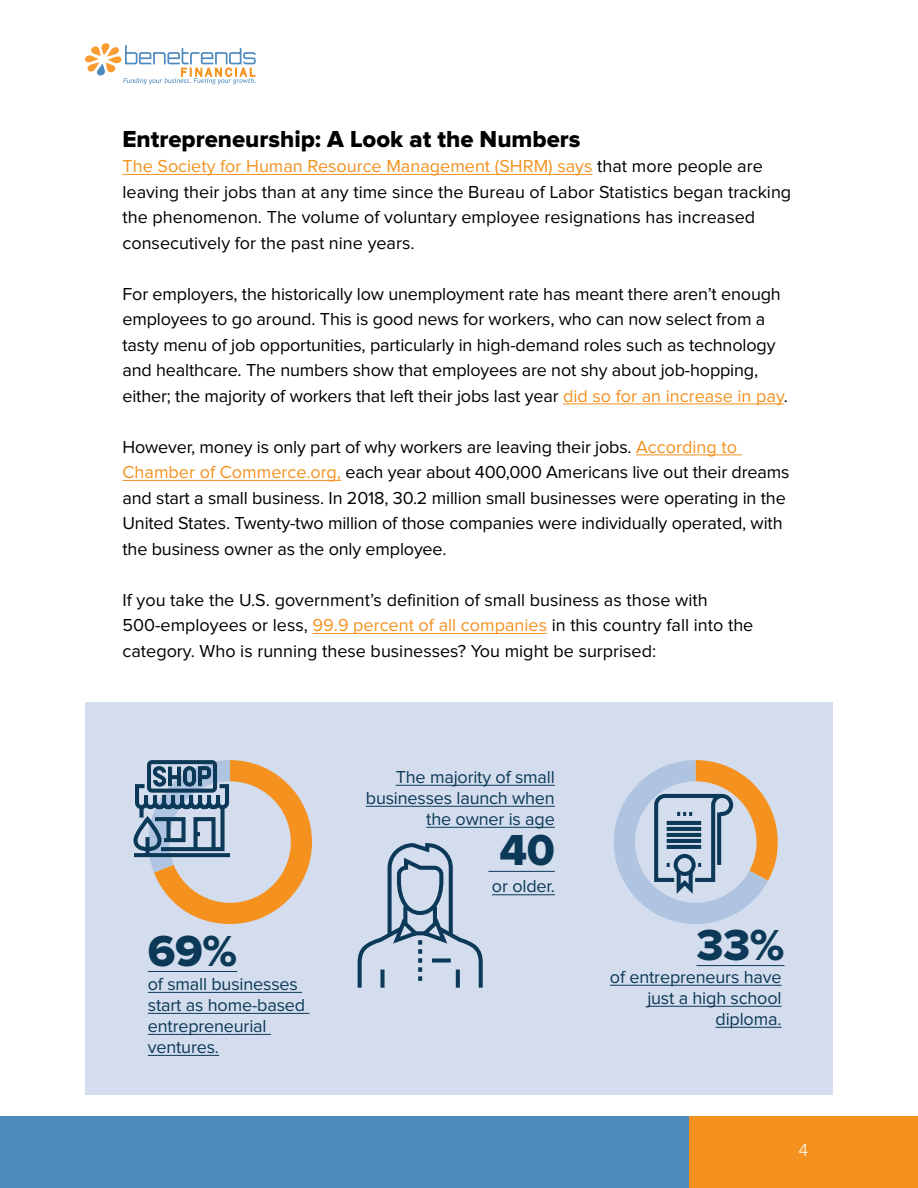
<style>
.page{position:relative;width:918px;height:1188px;background:#fff}
.page>*{position:absolute;margin:0;border:0;box-sizing:border-box;transform-origin:0 0}
.t1{font:45px "Proxima Nova Extrabld";color:#0c3957}
.t2{font:24px "Proxima Nova Extrabld";color:#000}
.t3{font:18px/25.5px "Proxima Nova";letter-spacing:-.01em;color:#000}
.t4{font:18px/21px "Proxima Nova";letter-spacing:-.01em;color:#0c3957;text-align:right}
.t5{font:300 18px "Proxima Nova";color:#fff}
.s1{color:#f4911f}
</style>
<div class="page">
<div style="left:85px;top:702px;width:748px;height:392px;background:#d3dded"></div>
<hr style="left:122px;top:174px;width:470px;height:1px;background:#f4911f">
<hr style="left:563px;top:404px;width:221px;height:1px;background:#f4911f">
<hr style="left:636px;top:455px;width:106px;height:1px;background:#f4911f">
<hr style="left:122px;top:480px;width:219px;height:1px;background:#f4911f">
<hr style="left:313px;top:633px;width:234px;height:1px;background:#f4911f">
<svg style="left:357px;top:843px;width:126px;height:145px"></svg>
<svg style="left:403px;top:907px;width:4px;height:18px"></svg>
<hr style="left:433px;top:907px;width:4px;height:18px;background:#0c3957">
<svg style="left:85px;top:43px;width:171px;height:41px"></svg>
<div style="left:688px;top:1116px;width:230px;height:72px;background:#f4911f"></div>
<div style="left:0;top:1116px;width:688px;height:72px;background:#4f8abe"></div>
<hr style="left:396px;top:785px;width:159px;height:1px;background:#0c3957">
<hr style="left:366px;top:806px;width:189px;height:1px;background:#0c3957">
<hr style="left:426px;top:827px;width:129px;height:1px;background:#0c3957">
<hr style="left:488px;top:871px;width:67px;height:1px;background:#0c3957">
<hr style="left:492px;top:895px;width:63px;height:1px;background:#0c3957">
<svg style="left:133px;top:760px;width:179px;height:164px"></svg>
<svg style="left:134px;top:853px;width:96px;height:4px"></svg>
<svg style="left:614px;top:760px;width:164px;height:164px"></svg>
<hr style="left:610px;top:985px;width:172px;height:1px;background:#0c3957">
<hr style="left:647px;top:1006px;width:135px;height:1px;background:#0c3957">
<hr style="left:716px;top:1027px;width:66px;height:1px;background:#0c3957">
<hr style="left:697px;top:965px;width:87px;height:1px;background:#0c3957">
<hr style="left:148px;top:992px;width:154px;height:1px;background:#0c3957">
<hr style="left:148px;top:1013px;width:162px;height:1px;background:#0c3957">
<hr style="left:148px;top:1034px;width:123px;height:1px;background:#0c3957">
<hr style="left:148px;top:1055px;width:71px;height:1px;background:#0c3957">
<hr style="left:148px;top:971px;width:89px;height:1px;background:#0c3957">
<h2 class="t2" style="left:122px;top:125px;width:460px">Entrepreneurship: A Look at the Numbers</h2>
<p class="t3" style="left:122px;top:154px;width:670px"><span class="s1">The Society for Human Resource Management (SHRM) says</span> that more people are leaving their jobs than at any time since the Bureau of Labor Statistics began tracking the phenomenon. The volume of voluntary employee resignations has increased consecutively for the past nine years.</p>
<p class="t3" style="left:122px;top:281px;width:667px">For employers, the historically low unemployment rate has meant there aren’t enough employees to go around. This is good news for workers, who can now select from a tasty menu of job opportunities, particularly in high-demand roles such as technology and healthcare. The numbers show that employees are not shy about job-hopping, either; the majority of workers that left their jobs last year <span class="s1">did so for an increase in pay</span>.</p>
<p class="t3" style="left:122px;top:434px;width:669px">However, money is only part of why workers are leaving their jobs. <span class="s1">According to Chamber of Commerce.org,</span> each year about 400,000 Americans live out their dreams and start a small business. In 2018, 30.2 million small businesses were operating in the United States. Twenty-two million of those companies were individually operated, with the business owner as the only employee.</p>
<p class="t3" style="left:122px;top:587px;width:632px">If you take the U.S. government’s definition of small business as those with<br>500-employees or less, <span class="s1">99.9 percent of all companies</span> in this country fall into the category. Who is running these businesses? You might be surprised:</p>
<h1 class="t1" style="left:148px;top:925px;width:91px">69%</h1>
<p class="t4" style="left:148px;top:974px;width:159px;text-align:left">of small businesses start as home-based entrepreneurial ventures.</p>
<p class="t4" style="left:366px;top:767px;width:191px">The majority of small businesses launch when the owner is age</p>
<h1 class="t1" style="left:500px;top:824px;width:57px">40</h1>
<p class="t4" style="left:492px;top:876px;width:64px">or older.</p>
<h1 class="t1" style="left:697px;top:919px;width:89px">33%</h1>
<p class="t4" style="left:610px;top:967px;width:173px">of entrepreneurs have just a high school diploma.</p>
<p class="t5" style="left:798px;top:1140px;width:11px">4</p>
</div>
